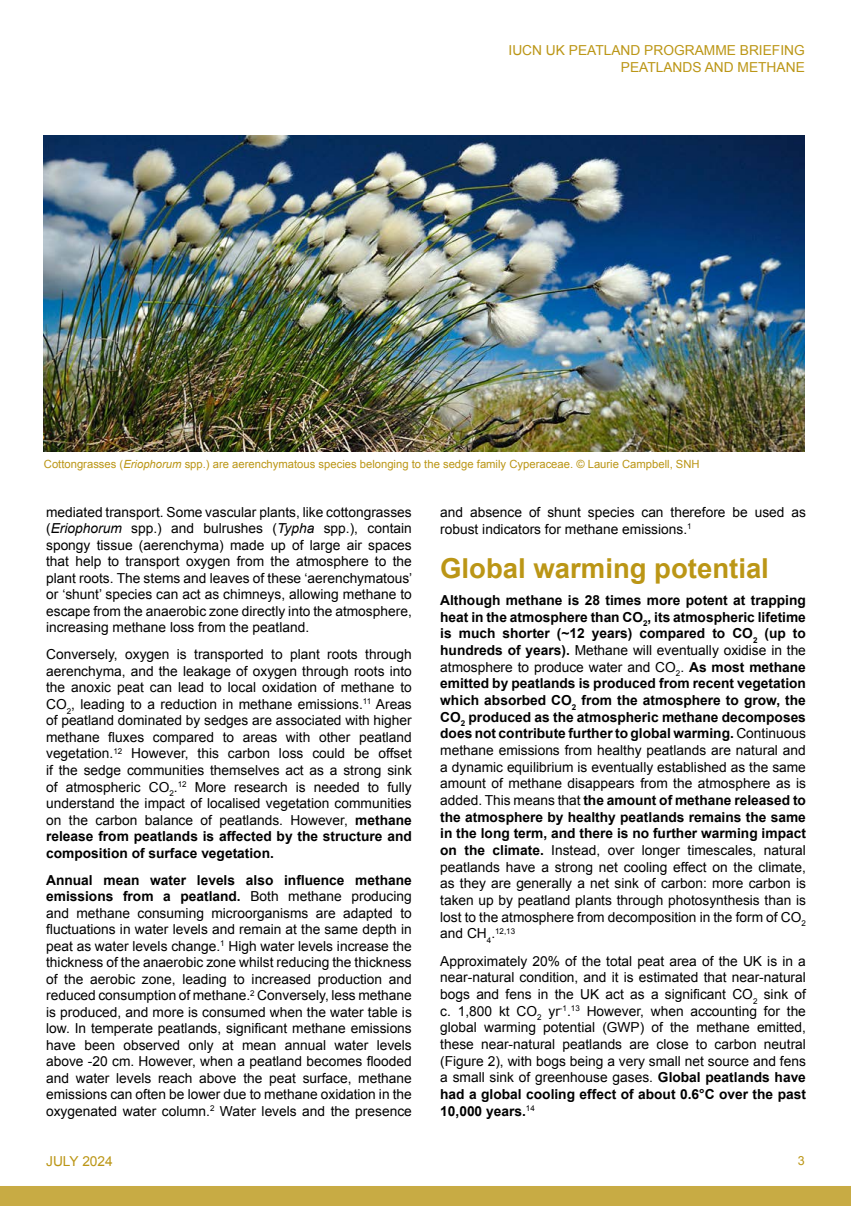
<style>
.page{position:relative;width:851px;height:1206px;background:#fff}
.page>*{position:absolute;margin:0;border:0;box-sizing:border-box;transform-origin:0 0}
.t1{font:700 27.5px "Arial";color:#bb9616}
.t2{font:13.75px/16.5px "Arial";color:#000;text-align:justify}
.t3{font:13.75px/16.5px "Arial";color:#bb9616;text-align:right}
.t4{font:12.5px "Arial";color:#bb9616}
.t5{font:11.25px "Arial";color:#bb9616}
.s1{font-style:italic}
.s2{font-weight:700}
</style>
<div class="page">
<div style="left:0;top:1185px;width:851px;height:20px;background:#c8ab44"></div>
<img style="left:44px;top:135px;width:760px;height:316px">
<p class="t3" style="left:508px;top:42px;width:298px">IUCN UK PEATLAND PROGRAMME BRIEFING<br>PEATLANDS AND METHANE</p>
<p class="t5" style="left:44px;top:457px;width:657px">Cottongrasses (<span class="s1">Eriophorum</span> spp.) are aerenchymatous species belonging to the sedge family Cyperaceae. © Laurie Campbell, SNH</p>
<p class="t2" style="left:46px;top:503px;width:368px">mediated transport. Some vascular plants, like cottongrasses (<span class="s1">Eriophorum</span> spp.) and bulrushes (<span class="s1">Typha</span> spp.), contain spongy tissue (aerenchyma) made up of large air spaces that help to transport oxygen from the atmosphere to the plant roots. The stems and leaves of these ‘aerenchymatous’ or ‘shunt’ species can act as chimneys, allowing methane to escape from the anaerobic zone directly into the atmosphere, increasing methane loss from the peatland.</p>
<p class="t2" style="left:46px;top:646px;width:367px">Conversely, oxygen is transported to plant roots through aerenchyma, and the leakage of oxygen through roots into the anoxic peat can lead to local oxidation of methane to CO<sub>2</sub>, leading to a reduction in methane emissions.<sup>11</sup> Areas of peatland dominated by sedges are associated with higher methane fluxes compared to areas with other peatland vegetation.<sup>12</sup> However, this carbon loss could be offset if the sedge communities themselves act as a strong sink of atmospheric CO<sub>2</sub>.<sup>12</sup> More research is needed to fully understand the impact of localised vegetation communities on the carbon balance of peatlands. However, <span class="s2">methane release from peatlands is affected by the structure and composition of surface vegetation.</span></p>
<p class="t2" style="left:46px;top:871px;width:367px"><span class="s2">Annual mean water levels also influence methane emissions from a peatland.</span> Both methane producing and methane consuming microorganisms are adapted to fluctuations in water levels and remain at the same depth in peat as water levels change.<sup>1</sup> High water levels increase the thickness of the anaerobic zone whilst reducing the thickness of the aerobic zone, leading to increased production and reduced consumption of methane.<sup>2</sup> Conversely, less methane is produced, and more is consumed when the water table is low. In temperate peatlands, significant methane emissions have been observed only at mean annual water levels above -20 cm. However, when a peatland becomes flooded and water levels reach above the peat surface, methane emissions can often be lower due to methane oxidation in the oxygenated water column.<sup>2</sup> Water levels and the presence</p>
<p class="t2" style="left:440px;top:503px;width:367px;line-height:16.9px">and absence of shunt species can therefore be used as robust indicators for methane emissions.<sup>1</sup></p>
<h1 class="t1" style="left:440px;top:549px;width:330px">Global warming potential</h1>
<p class="t2" style="left:440px;top:592px;width:367px"><span class="s2">Although methane is 28 times more potent at trapping heat in the atmosphere than CO</span><sub>2</sub><span class="s2">, its atmospheric lifetime is much shorter (~12 years) compared to CO</span><sub>2</sub> <span class="s2">(up to hundreds of years).</span> Methane will eventually oxidise in the atmosphere to produce water and CO<sub>2</sub>. <span class="s2">As most methane emitted by peatlands is produced from recent vegetation which absorbed CO</span><sub>2</sub> <span class="s2">from the atmosphere to grow, the CO</span><sub>2</sub> <span class="s2">produced as the atmospheric methane decomposes does not contribute further to global warming.</span> Continuous methane emissions from healthy peatlands are natural and a dynamic equilibrium is eventually established as the same amount of methane disappears from the atmosphere as is added. This means that <span class="s2">the amount of methane released to the atmosphere by healthy peatlands remains the same in the long term, and there is no further warming impact on the climate.</span> Instead, over longer timescales, natural peatlands have a strong net cooling effect on the climate, as they are generally a net sink of carbon: more carbon is taken up by peatland plants through photosynthesis than is lost to the atmosphere from decomposition in the form of CO<sub>2 </sub>and CH<sub>4</sub>.<sup>12,13</sup></p>
<p class="t2" style="left:440px;top:952px;width:367px">Approximately 20% of the total peat area of the UK is in a near-natural condition, and it is estimated that near-natural bogs and fens in the UK act as a significant CO<sub>2</sub> sink of c. 1,800 kt CO<sub>2</sub> yr<sup>-1</sup>.<sup>13</sup> However, when accounting for the global warming potential (GWP) of the methane emitted, these near-natural peatlands are close to carbon neutral (Figure 2), with bogs being a very small net source and fens a small sink of greenhouse gases. <span class="s2">Global peatlands have had a global cooling effect of about 0.6°C over the past 10,000 years.</span><sup>14</sup></p>
<p class="t3" style="left:46px;top:1152px;width:68px">JULY 2024</p>
<p class="t4" style="left:797px;top:1152px;width:8px">3</p>
</div>
